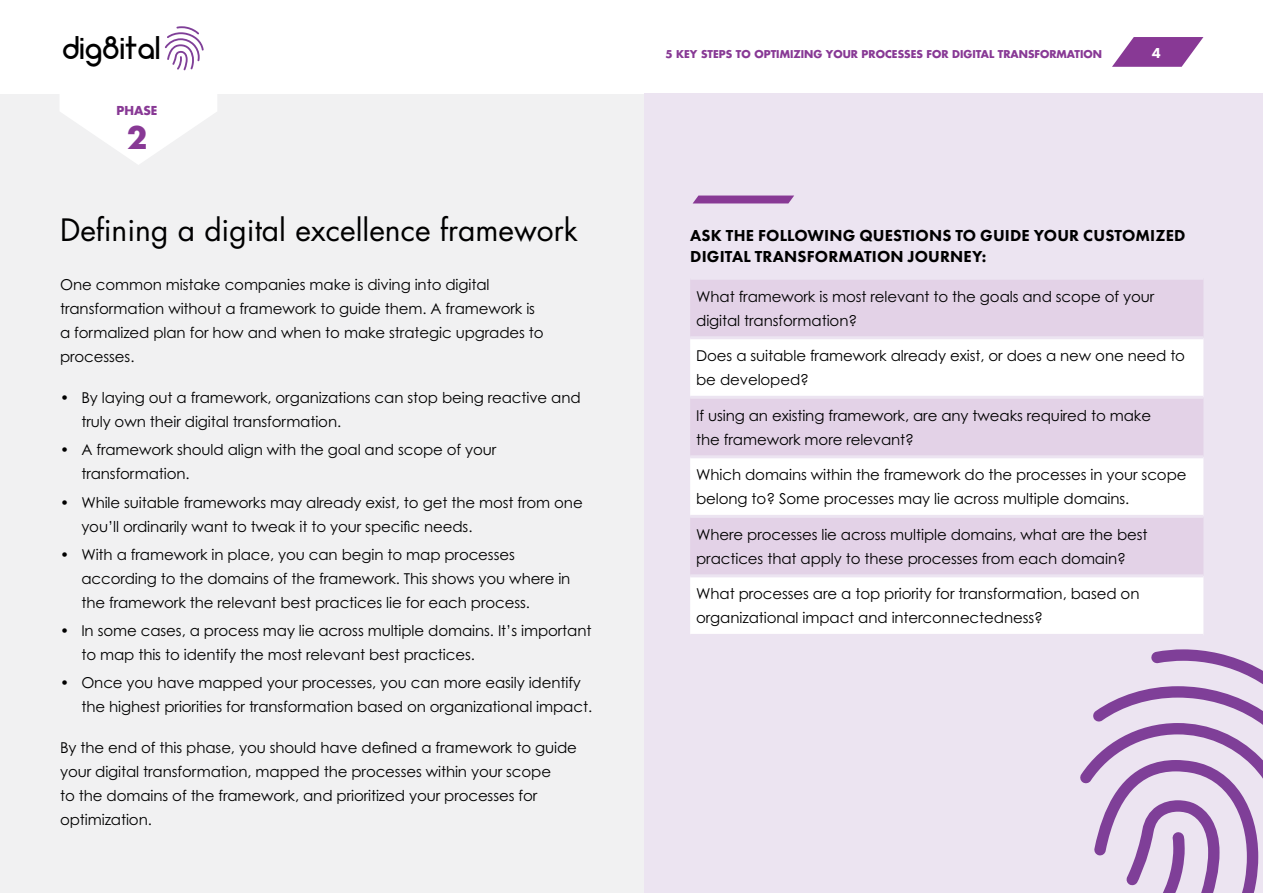
<style>
.page{position:relative;width:1263px;height:893px;background:#fff}
.page>*{position:absolute;margin:0;border:0;box-sizing:border-box;transform-origin:0 0}
.t1{font:500 37.2px "Neometric";color:#000}
.t2{font:30px "Futura";color:#000}
.t3{font:700 30px "Futura";color:#883995}
.t4{font:800 16.5px/21px "Futura PT";letter-spacing:.01em;color:#000}
.t5{font:15px/24px "Century Gothic Pro";letter-spacing:-.005em;color:#000}
.t6{font:800 15px "Futura PT";color:#fff}
.t7{font:700 12px "Futura";color:#883995}
.t8{font:700 10.5px "Futura";color:#883995}
</style>
<div class="page">
<div style="left:0;top:94px;width:1263px;height:799px;background:#f1f1f2"></div>
<svg style="left:1112px;top:37px;width:91px;height:30px"></svg>
<svg style="left:165px;top:26px;width:39px;height:44px"></svg>
<svg style="left:60px;top:94px;width:157px;height:71px"></svg>
<div style="left:644px;top:94px;width:619px;height:799px;background:#ece4f1"></div>
<svg style="left:693px;top:196px;width:101px;height:7px"></svg>
<div style="left:690px;top:280px;width:513px;height:56px;background:#e3d2e7"></div>
<svg style="left:690px;top:339px;width:513px;height:295px;background:#f3edf5"></svg>
<hr style="left:690px;top:396px;width:513px;height:3px;background:#ece4f1">
<hr style="left:690px;top:455px;width:513px;height:3px;background:#ece4f1">
<hr style="left:690px;top:515px;width:513px;height:3px;background:#ece4f1">
<hr style="left:690px;top:574px;width:513px;height:3px;background:#ece4f1">
<svg style="left:1080px;top:649px;width:183px;height:244px"></svg>
<h1 class="t1" style="left:62px;top:36px;width:100px">dig8ital</h1>
<p class="t7" style="left:117px;top:103px;width:42px">PHASE</p>
<h2 class="t3" style="left:127px;top:117px;width:22px">2</h2>
<h2 class="t2" style="left:60px;top:209px;width:519px">Defining a digital excellence framework</h2>
<p class="t5" style="left:60px;top:273px;width:485px">One common mistake companies make is diving into digital transformation without a framework to guide them. A framework is a formalized plan for how and when to make strategic upgrades to processes.</p>
<p class="t5" style="left:81px;top:386px;width:501px;text-indent:-21px">• By laying out a framework, organizations can stop being reactive and truly own their digital transformation.</p>
<p class="t5" style="left:81px;top:438px;width:417px;text-indent:-21px">• A framework should align with the goal and scope of your transformation.</p>
<p class="t5" style="left:81px;top:490px;width:503px;text-indent:-21px">• While suitable frameworks may already exist, to get the most from one you’ll ordinarily want to tweak it to your specific needs.</p>
<p class="t5" style="left:81px;top:542px;width:491px;text-indent:-21px">• With a framework in place, you can begin to map processes according to the domains of the framework. This shows you where in the framework the relevant best practices lie for each process.</p>
<p class="t5" style="left:81px;top:619px;width:512px;text-indent:-21px">• In some cases, a process may lie across multiple domains. It’s important to map this to identify the most relevant best practices.</p>
<p class="t5" style="left:81px;top:671px;width:512px;text-indent:-21px">• Once you have mapped your processes, you can more easily identify the highest priorities for transformation based on organizational impact.</p>
<p class="t5" style="left:60px;top:736px;width:518px">By the end of this phase, you should have defined a framework to guide your digital transformation, mapped the processes within your scope<br>to the domains of the framework, and prioritized your processes for optimization.</p>
<p class="t8" style="left:665px;top:47px;width:438px">5 KEY STEPS TO OPTIMIZING YOUR PROCESSES FOR DIGITAL TRANSFORMATION</p>
<p class="t6" style="left:1152px;top:44px;width:10px">4</p>
<p class="t4" style="left:690px;top:225px;width:497px">ASK THE FOLLOWING QUESTIONS TO GUIDE YOUR CUSTOMIZED<br>DIGITAL TRANSFORMATION JOURNEY:</p>
<p class="t5" style="left:696px;top:284px;width:460px">What framework is most relevant to the goals and scope of your digital transformation?</p>
<p class="t5" style="left:696px;top:343px;width:490px">Does a suitable framework already exist, or does a new one need to be developed?</p>
<p class="t5" style="left:696px;top:403px;width:456px">If using an existing framework, are any tweaks required to make the framework more relevant?</p>
<p class="t5" style="left:696px;top:463px;width:492px">Which domains within the framework do the processes in your scope belong to? Some processes may lie across multiple domains.</p>
<p class="t5" style="left:696px;top:522px;width:453px">Where processes lie across multiple domains, what are the best practices that apply to these processes from each domain?</p>
<p class="t5" style="left:696px;top:582px;width:445px">What processes are a top priority for transformation, based on organizational impact and interconnectedness?</p>
</div>
